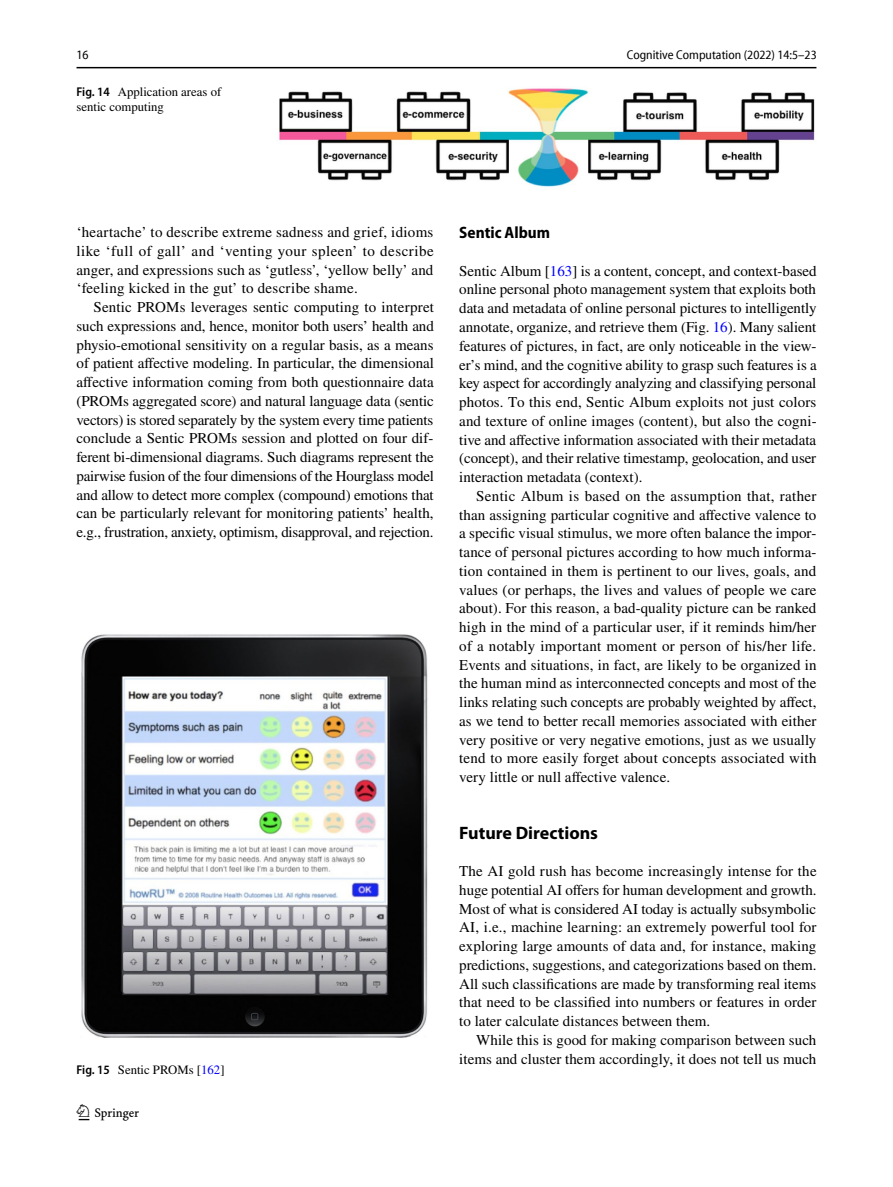
<style>
.page{position:relative;width:893px;height:1187px;background:#fff}
.page>*{position:absolute;margin:0;border:0;box-sizing:border-box;transform-origin:0 0}
.t1{font:22.5px "Springnew Regular 2";color:#000}
.t2{font:700 18px "Myriad Pro";color:#000}
.t3{font:700 semi-condensed 16.5px "Myriad Pro";color:#000}
.t4{font:15px/18.8px "STIX";letter-spacing:.005em;color:#000;text-align:justify}
.t5{font:12.75px/15px "STIX";color:#000}
.t6{font:semi-condensed 12.75px "Myriad Pro Unic";color:#000}
.s1{font-family:"Myriad Pro";font-weight:600;font-stretch:semi-condensed}
.s2{color:#00f}
</style>
<div class="page">
<hr style="left:77px;top:67px;width:739px;height:1px;background:#000">
<img style="left:279px;top:88px;width:536px;height:99px">
<img style="left:81px;top:634px;width:347px;height:404px">
<p class="t6" style="left:76px;top:50px;width:14px">16</p>
<p class="t6" style="left:627px;top:50px;width:192px">Cognitive Computation (2022) 14:5–23</p>
<p class="t5" style="left:77px;top:85px;width:146px"><span class="s1">Fig. 14</span> Application areas of sentic computing</p>
<p class="t4" style="left:77px;top:223px;width:359px">‘heartache’ to describe extreme sadness and grief, idioms like ‘full of gall’ and ‘venting your spleen’ to describe anger, and expressions such as ‘gutless’, ‘yellow belly’ and ‘feeling kicked in the gut’ to describe shame.</p>
<p class="t4" style="left:77px;top:298px;width:359px;text-indent:17px">Sentic PROMs leverages sentic computing to interpret such expressions and, hence, monitor both users’ health and physio-emotional sensitivity on a regular basis, as a means of patient affective modeling. In particular, the dimensional affective information coming from both questionnaire data (PROMs aggregated score) and natural language data (sentic vectors) is stored separately by the system every time patients conclude a Sentic PROMs session and plotted on four dif&shy;ferent bi-dimensional diagrams. Such diagrams represent the pairwise fusion of the four dimensions of the Hourglass model and allow to detect more complex (compound) emotions that can be particularly relevant for monitoring patients’ health, e.g., frustration, anxiety, optimism, disapproval, and rejection.</p>
<p class="t5" style="left:77px;top:1062px;width:150px"><span class="s1">Fig. 15</span> Sentic PROMs [<span class="s2">162</span>]</p>
<h1 class="t1" style="left:79px;top:1104px;width:62px">1 3</h1>
<p class="t3" style="left:459px;top:223px;width:92px">Sentic Album</p>
<p class="t4" style="left:459px;top:262px;width:359px">Sentic Album [<span class="s2">163</span>] is a content, concept, and context-based online personal photo management system that exploits both data and metadata of online personal pictures to intelligently annotate, organize, and retrieve them (Fig. <span class="s2">16</span>). Many salient features of pictures, in fact, are only noticeable in the view&shy;er’s mind, and the cognitive ability to grasp such features is a key aspect for accordingly analyzing and classifying personal photos. To this end, Sentic Album exploits not just colors and texture of online images (content), but also the cogni&shy;tive and affective information associated with their metadata (concept), and their relative timestamp, geolocation, and user interaction metadata (context).</p>
<p class="t4" style="left:459px;top:487px;width:359px;text-indent:17px">Sentic Album is based on the assumption that, rather than assigning particular cognitive and affective valence to a specific visual stimulus, we more often balance the impor&shy;tance of personal pictures according to how much informa&shy;tion contained in them is pertinent to our lives, goals, and values (or perhaps, the lives and values of people we care about). For this reason, a bad-quality picture can be ranked high in the mind of a particular user, if it reminds him/her of a notably important moment or person of his/her life.<br>Events and situations, in fact, are likely to be organized in the human mind as interconnected concepts and most of the links relating such concepts are probably weighted by affect, as we tend to better recall memories associated with either very positive or very negative emotions, just as we usually tend to more easily forget about concepts associated with very little or null affective valence.</p>
<p class="t2" style="left:459px;top:820px;width:140px">Future Directions</p>
<p class="t4" style="left:459px;top:862px;width:359px">The AI gold rush has become increasingly intense for the huge potential AI offers for human development and growth.<br>Most of what is considered AI today is actually subsymbolic AI, i.e., machine learning: an extremely powerful tool for exploring large amounts of data and, for instance, making predictions, suggestions, and categorizations based on them.<br>All such classifications are made by transforming real items that need to be classified into numbers or features in order to later calculate distances between them.</p>
<p class="t4" style="left:459px;top:1031px;width:359px;text-align:right">While this is good for making comparison between such items and cluster them accordingly, it does not tell us much</p>
</div>
